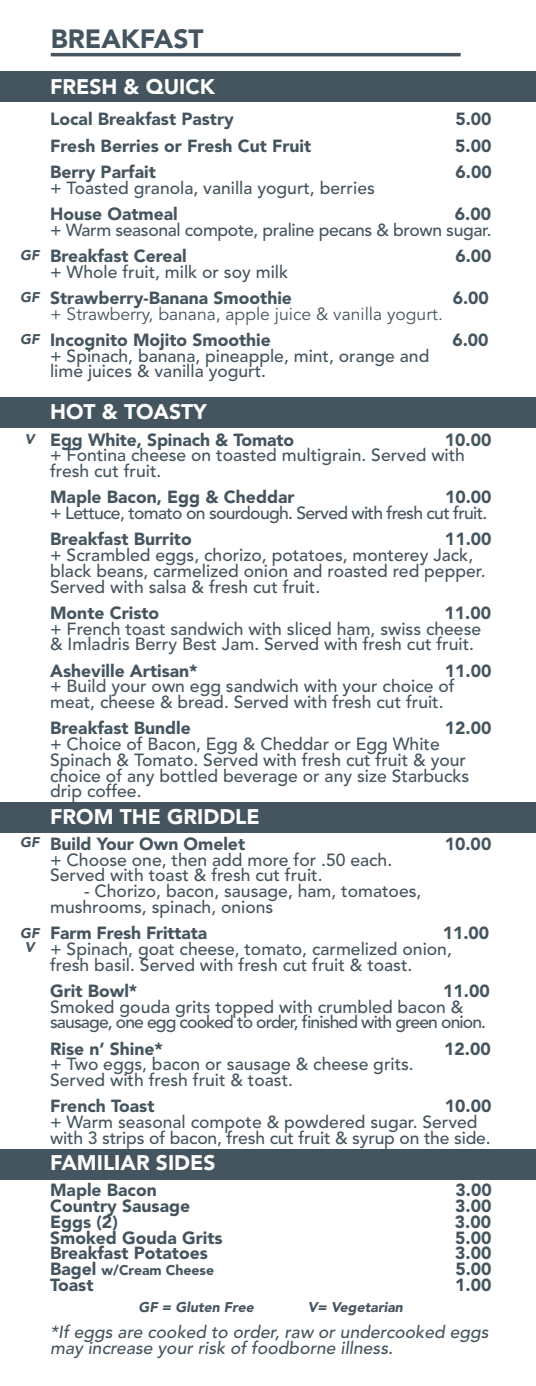
<style>
.page{position:relative;width:536px;height:1386px;background:#fff}
.page>*{position:absolute;margin:0;border:0;box-sizing:border-box;transform-origin:0 0}
.t1{font:900 26.25px "Avenir LT Std";color:#45555f}
.t2{font:900 21px "Avenir LT Std";color:#fff}
.t3{font:500 17.5px/15.8px "Avenir LT Std";color:#45555f}
.t4{font:900 17.5px "Avenir LT Std";color:#45555f}
.t5{font:500 17.5px/15.8px "Avenir LT Std";letter-spacing:-.05em;color:#45555f}
.t6{font:italic 500 17.5px/15.8px "Avenir LT Std";color:#45555f}
.t7{font:500 17.5px "Avenir LT Std";letter-spacing:-.04em;color:#45555f}
.t8{font:500 17.5px "Avenir LT Std";letter-spacing:-.02em;color:#45555f}
.t9{font:17.5px "Avenir LT Std";color:#45555f}
.t10{font:italic 900 14px/14px "Avenir LT Std";color:#45555f;text-align:center}
.t11{font:900 14px "Avenir LT Std";color:#45555f}
.s1{font-size:17.5px}
</style>
<div class="page">
<div style="left:0;top:1149px;width:536px;height:31px;background:#45555f"></div>
<div style="left:0;top:802px;width:536px;height:31px;background:#45555f"></div>
<div style="left:0;top:397px;width:536px;height:30px;background:#45555f"></div>
<div style="left:0;top:71px;width:536px;height:30px;background:#45555f"></div>
<hr style="left:51px;top:53px;width:409px;height:3px;background:#45555f">
<h1 class="t1" style="left:51px;top:23px;width:154px">BREAKFAST</h1>
<p class="t10" style="left:20px;top:249px;width:21px">GF</p>
<p class="t10" style="left:20px;top:291px;width:21px">GF</p>
<p class="t10" style="left:20px;top:333px;width:21px">GF</p>
<p class="t10" style="left:25px;top:432px;width:11px">V</p>
<p class="t10" style="left:20px;top:836px;width:21px">GF</p>
<p class="t10" style="left:20px;top:927px;width:21px">GF<br>V</p>
<p class="t2" style="left:50px;top:74px;width:166px">FRESH &amp; QUICK</p>
<p class="t4" style="left:50px;top:109px;width:185px">Local Breakfast Pastry</p>
<p class="t4" style="left:455px;top:109px;width:38px">5.00</p>
<p class="t4" style="left:50px;top:135px;width:262px">Fresh Berries or Fresh Cut Fruit</p>
<p class="t4" style="left:455px;top:135px;width:38px">5.00</p>
<p class="t4" style="left:50px;top:161px;width:107px">Berry Parfait</p>
<p class="t4" style="left:455px;top:161px;width:38px">6.00</p>
<p class="t3" style="left:50px;top:180px;width:326px">+ Toasted granola, vanilla yogurt, berries</p>
<p class="t4" style="left:50px;top:203px;width:129px">House Oatmeal</p>
<p class="t4" style="left:455px;top:203px;width:38px">6.00</p>
<p class="t8" style="left:50px;top:219px;width:443px">+ Warm seasonal compote, praline pecans &amp; brown sugar.</p>
<p class="t4" style="left:50px;top:245px;width:138px">Breakfast Cereal</p>
<p class="t4" style="left:455px;top:245px;width:38px">6.00</p>
<p class="t3" style="left:50px;top:264px;width:239px">+ Whole fruit, milk or soy milk</p>
<p class="t4" style="left:50px;top:287px;width:243px">Strawberry-Banana Smoothie</p>
<p class="t4" style="left:452px;top:287px;width:38px">6.00</p>
<p class="t9" style="left:50px;top:303px;width:394px">+ Strawberry, banana, apple juice &amp; vanilla yogurt.</p>
<p class="t4" style="left:50px;top:329px;width:222px">Incognito Mojito Smoothie</p>
<p class="t4" style="left:452px;top:329px;width:38px">6.00</p>
<p class="t3" style="left:50px;top:348px;width:380px">+ Spinach, banana, pineapple, mint, orange and lime juices &amp; vanilla yogurt.</p>
<p class="t2" style="left:50px;top:399px;width:158px">HOT &amp; TOASTY</p>
<p class="t4" style="left:50px;top:429px;width:245px">Egg White, Spinach &amp; Tomato</p>
<p class="t4" style="left:444px;top:429px;width:48px">10.00</p>
<p class="t3" style="left:50px;top:448px;width:416px">+ Fontina cheese on toasted multigrain. Served with fresh cut fruit.</p>
<p class="t4" style="left:50px;top:487px;width:246px">Maple Bacon, Egg &amp; Cheddar</p>
<p class="t4" style="left:445px;top:487px;width:48px">10.00</p>
<p class="t7" style="left:50px;top:503px;width:438px">+ Lettuce, tomato on sourdough. Served with fresh cut fruit.</p>
<p class="t4" style="left:50px;top:529px;width:143px">Breakfast Burrito</p>
<p class="t4" style="left:445px;top:529px;width:48px">11.00</p>
<p class="t3" style="left:50px;top:548px;width:437px">+ Scrambled eggs, chorizo, potatoes, monterey Jack, black beans, carmelized onion and roasted red pepper.<br>Served with salsa &amp; fresh cut fruit.</p>
<p class="t4" style="left:50px;top:602px;width:111px">Monte Cristo</p>
<p class="t4" style="left:444px;top:602px;width:48px">11.00</p>
<p class="t3" style="left:50px;top:621px;width:432px">+ French toast sandwich with sliced ham, swiss cheese &amp; Imladris Berry Best Jam. Served with fresh cut fruit.</p>
<p class="t4" style="left:50px;top:660px;width:149px">Asheville Artisan*</p>
<p class="t4" style="left:444px;top:660px;width:48px">11.00</p>
<p class="t3" style="left:50px;top:679px;width:406px">+ Build your own egg sandwich with your choice of meat, cheese &amp; bread. Served with fresh cut fruit.</p>
<p class="t4" style="left:50px;top:718px;width:142px">Breakfast Bundle</p>
<p class="t4" style="left:445px;top:718px;width:48px">12.00</p>
<p class="t3" style="left:50px;top:737px;width:420px">+ Choice of Bacon, Egg &amp; Cheddar or Egg White Spinach &amp; Tomato. Served with fresh cut fruit &amp; your choice of any bottled beverage or any size Starbucks drip coffee.</p>
<p class="t2" style="left:50px;top:804px;width:211px">FROM THE GRIDDLE</p>
<p class="t4" style="left:50px;top:833px;width:196px">Build Your Own Omelet</p>
<p class="t4" style="left:444px;top:833px;width:48px">10.00</p>
<p class="t3" style="left:50px;top:852px;width:343px">+ Choose one, then add more for .50 each.<br>Served with toast &amp; fresh cut fruit.</p>
<p class="t3" style="left:50px;top:884px;width:372px;text-indent:34px">- Chorizo, bacon, sausage, ham, tomatoes, mushrooms, spinach, onions</p>
<p class="t4" style="left:50px;top:922px;width:158px">Farm Fresh Frittata</p>
<p class="t4" style="left:442px;top:922px;width:48px">11.00</p>
<p class="t3" style="left:50px;top:941px;width:403px">+ Spinach, goat cheese, tomato, carmelized onion, fresh basil. Served with fresh cut fruit &amp; toast.</p>
<p class="t4" style="left:50px;top:980px;width:89px">Grit Bowl*</p>
<p class="t4" style="left:443px;top:980px;width:48px">11.00</p>
<p class="t5" style="left:50px;top:999px;width:437px">Smoked gouda grits topped with crumbled bacon &amp; sausage, one egg cooked to order, finished with green onion.</p>
<p class="t4" style="left:50px;top:1038px;width:114px">Rise n’ Shine*</p>
<p class="t4" style="left:444px;top:1038px;width:48px">12.00</p>
<p class="t3" style="left:50px;top:1057px;width:365px">+ Two eggs, bacon or sausage &amp; cheese grits.<br>Served with fresh fruit &amp; toast.</p>
<p class="t4" style="left:50px;top:1096px;width:106px">French Toast</p>
<p class="t4" style="left:444px;top:1096px;width:48px">10.00</p>
<p class="t3" style="left:50px;top:1115px;width:442px">+ Warm seasonal compote &amp; powdered sugar. Served with 3 strips of bacon, fresh cut fruit &amp; syrup on the side.</p>
<p class="t2" style="left:50px;top:1150px;width:167px">FAMILIAR SIDES</p>
<p class="t4" style="left:50px;top:1180px;width:108px">Maple Bacon</p>
<p class="t4" style="left:455px;top:1180px;width:38px">3.00</p>
<p class="t4" style="left:50px;top:1195px;width:141px">Country Sausage</p>
<p class="t4" style="left:455px;top:1195px;width:38px">3.00</p>
<p class="t4" style="left:50px;top:1211px;width:69px">Eggs (2)</p>
<p class="t4" style="left:454px;top:1211px;width:38px">3.00</p>
<p class="t4" style="left:50px;top:1227px;width:174px">Smoked Gouda Grits</p>
<p class="t4" style="left:455px;top:1227px;width:38px">5.00</p>
<p class="t4" style="left:50px;top:1243px;width:159px">Breakfast Potatoes</p>
<p class="t4" style="left:455px;top:1243px;width:38px">3.00</p>
<p class="t11" style="left:50px;top:1262px;width:165px"><span class="s1">Bagel</span> w/Cream Cheese</p>
<p class="t4" style="left:455px;top:1258px;width:38px">5.00</p>
<p class="t4" style="left:50px;top:1274px;width:45px">Toast</p>
<p class="t4" style="left:455px;top:1274px;width:38px">1.00</p>
<p class="t10" style="left:138px;top:1300px;width:117px">GF = Gluten Free</p>
<p class="t10" style="left:307px;top:1300px;width:97px">V= Vegetarian</p>
<p class="t6" style="left:50px;top:1325px;width:440px">*If eggs are cooked to order, raw or undercooked eggs may increase your risk of foodborne illness.</p>
</div>
